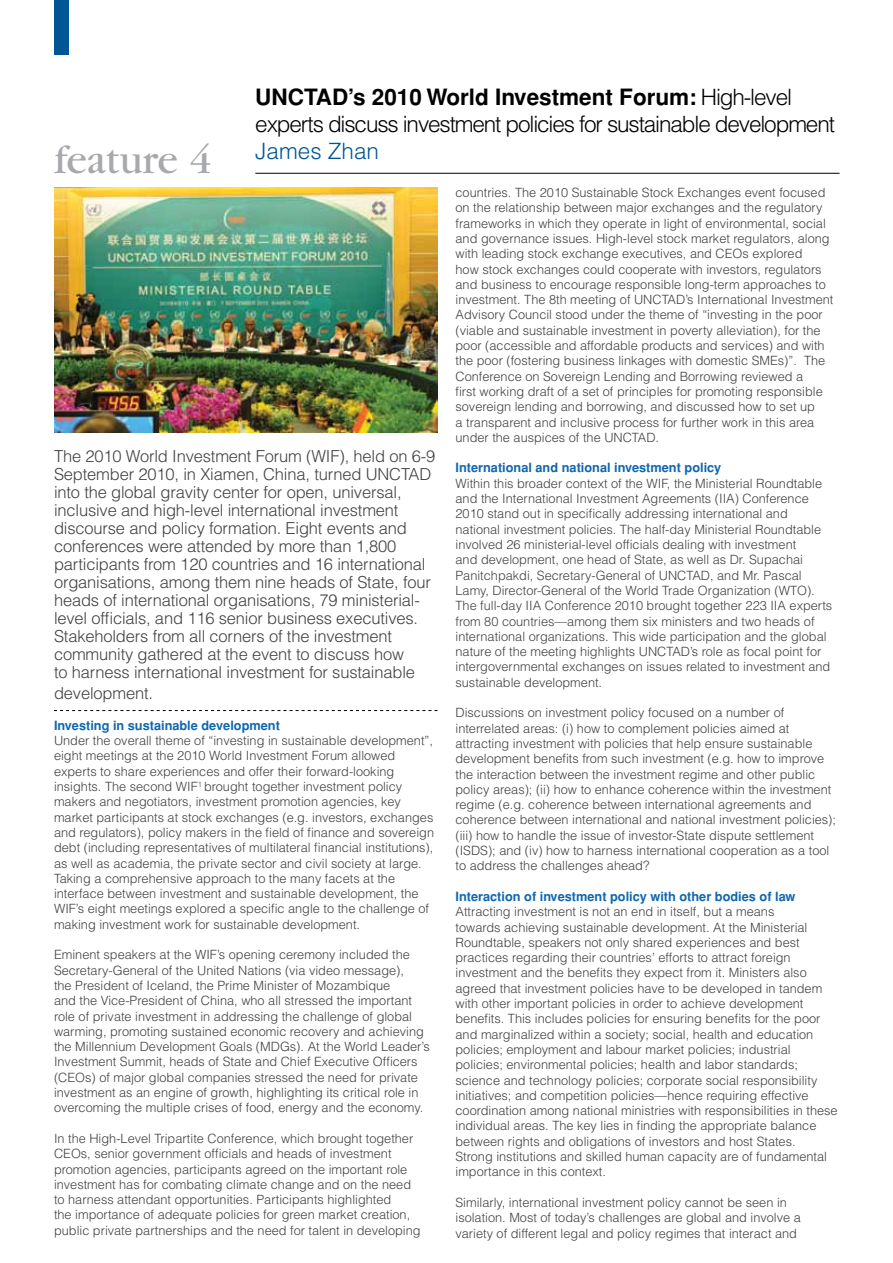
<style>
.page{position:relative;width:893px;height:1263px;background:#fff}
.page>*{position:absolute;margin:0;border:0;box-sizing:border-box;transform-origin:0 0}
.t1{font:42px "Garamond";color:#a7a9ac}
.t2{font:300 22.5px/27px "Helvetica";letter-spacing:-.05em;color:#000}
.t3{font:300 22.5px "Helvetica";color:#005695}
.t4{font:300 16.5px/18px "Helvetica";letter-spacing:-.01em;color:#414042}
.t5{font:300 12.75px/15.3px "Helvetica";color:#414042}
.t6{font:700 12.75px "Helvetica";color:#1067af}
.s1{font-weight:700}
</style>
<div class="page">
<div style="left:54px;top:0;width:14px;height:54px;background:#005695"></div>
<hr style="left:255px;top:173px;width:584px;height:1px;background:#000">
<svg style="left:54px;top:710px;width:383px;height:1px"></svg>
<img style="left:54px;top:187px;width:383px;height:245px">
<h1 class="t1" style="left:55px;top:138px;width:159px">feature 4</h1>
<h2 class="t2" style="left:255px;top:83px;width:581px"><span class="s1">UNCTAD’s 2010 World Investment Forum:</span> High-level experts discuss investment policies for sustainable development</h2>
<h2 class="t3" style="left:255px;top:137px;width:125px">James Zhan</h2>
<p class="t4" style="left:54px;top:446px;width:383px">The 2010 World Investment Forum (WIF), held on 6-9<br>September 2010, in Xiamen, China, turned UNCTAD into the global gravity center for open, universal, inclusive and high-level international investment discourse and policy formation. Eight events and conferences were attended by more than 1,800 participants from 120 countries and 16 international organisations, among them nine heads of State, four heads of international organisations, 79 ministerial&shy;level officials, and 116 senior business executives.<br>Stakeholders from all corners of the investment community gathered at the event to discuss how<br>to harness international investment for sustainable</p>
<p class="t4" style="left:54px;top:684px;width:101px">development.</p>
<p class="t6" style="left:54px;top:718px;width:227px">Investing in sustainable development</p>
<p class="t5" style="left:54px;top:732px;width:382px">Under the overall theme of “investing in sustainable development”, eight meetings at the 2010 World Investment Forum allowed experts to share experiences and offer their forward-looking insights. The second WIF<sup>1</sup> brought together investment policy makers and negotiators, investment promotion agencies, key market participants at stock exchanges (e.g. investors, exchanges and regulators), policy makers in the field of finance and sovereign debt (including representatives of multilateral financial institutions), as well as academia, the private sector and civil society at large.<br>Taking a comprehensive approach to the many facets at the interface between investment and sustainable development, the WIF’s eight meetings explored a specific angle to the challenge of making investment work for sustainable development.</p>
<p class="t5" style="left:54px;top:947px;width:377px">Eminent speakers at the WIF’s opening ceremony included the Secretary-General of the United Nations (via video message),<br>the President of Iceland, the Prime Minister of Mozambique<br>and the Vice-President of China, who all stressed the important role of private investment in addressing the challenge of global warming, promoting sustained economic recovery and achieving the Millennium Development Goals (MDGs). At the World Leader’s Investment Summit, heads of State and Chief Executive Officers (CEOs) of major global companies stressed the need for private investment as an engine of growth, highlighting its critical role in overcoming the multiple crises of food, energy and the economy.</p>
<p class="t5" style="left:54px;top:1130px;width:368px">In the High-Level Tripartite Conference, which brought together CEOs, senior government officials and heads of investment promotion agencies, participants agreed on the important role investment has for combating climate change and on the need to harness attendant opportunities. Participants highlighted<br>the importance of adequate policies for green market creation, public private partnerships and the need for talent in developing</p>
<p class="t5" style="left:455px;top:184px;width:379px">countries. The 2010 Sustainable Stock Exchanges event focused on the relationship between major exchanges and the regulatory frameworks in which they operate in light of environmental, social and governance issues. High-level stock market regulators, along with leading stock exchange executives, and CEOs explored<br>how stock exchanges could cooperate with investors, regulators and business to encourage responsible long-term approaches to investment. The 8th meeting of UNCTAD’s International Investment Advisory Council stood under the theme of “investing in the poor (viable and sustainable investment in poverty alleviation), for the poor (accessible and affordable products and services) and with the poor (fostering business linkages with domestic SMEs)”. The Conference on Sovereign Lending and Borrowing reviewed a<br>first working draft of a set of principles for promoting responsible sovereign lending and borrowing, and discussed how to set up<br>a transparent and inclusive process for further work in this area under the auspices of the UNCTAD.</p>
<p class="t6" style="left:455px;top:460px;width:267px">International and national investment policy</p>
<p class="t5" style="left:455px;top:475px;width:378px">Within this broader context of the WIF, the Ministerial Roundtable and the International Investment Agreements (IIA) Conference 2010 stand out in specifically addressing international and national investment policies. The half-day Ministerial Roundtable involved 26 ministerial-level officials dealing with investment<br>and development, one head of State, as well as Dr. Supachai Panitchpakdi, Secretary-General of UNCTAD, and Mr. Pascal Lamy, Director-General of the World Trade Organization (WTO).<br>The full-day IIA Conference 2010 brought together 223 IIA experts from 80 countries—among them six ministers and two heads of international organizations. This wide participation and the global nature of the meeting highlights UNCTAD’s role as focal point for intergovernmental exchanges on issues related to investment and sustainable development.</p>
<p class="t5" style="left:455px;top:705px;width:382px">Discussions on investment policy focused on a number of interrelated areas: (i) how to complement policies aimed at attracting investment with policies that help ensure sustainable development benefits from such investment (e.g. how to improve the interaction between the investment regime and other public policy areas); (ii) how to enhance coherence within the investment regime (e.g. coherence between international agreements and coherence between international and national investment policies); (iii) how to handle the issue of investor-State dispute settlement (ISDS); and (iv) how to harness international cooperation as a tool to address the challenges ahead?</p>
<p class="t6" style="left:455px;top:889px;width:341px">Interaction of investment policy with other bodies of law</p>
<p class="t5" style="left:455px;top:904px;width:384px">Attracting investment is not an end in itself, but a means<br>towards achieving sustainable development. At the Ministerial Roundtable, speakers not only shared experiences and best practices regarding their countries’ efforts to attract foreign investment and the benefits they expect from it. Ministers also agreed that investment policies have to be developed in tandem with other important policies in order to achieve development benefits. This includes policies for ensuring benefits for the poor and marginalized within a society; social, health and education policies; employment and labour market policies; industrial policies; environmental policies; health and labor standards; science and technology policies; corporate social responsibility initiatives; and competition policies—hence requiring effective coordination among national ministries with responsibilities in these individual areas. The key lies in finding the appropriate balance between rights and obligations of investors and host States.<br>Strong institutions and skilled human capacity are of fundamental importance in this context.</p>
<p class="t5" style="left:455px;top:1194px;width:347px">Similarly, international investment policy cannot be seen in isolation. Most of today’s challenges are global and involve a variety of different legal and policy regimes that interact and</p>
</div>
